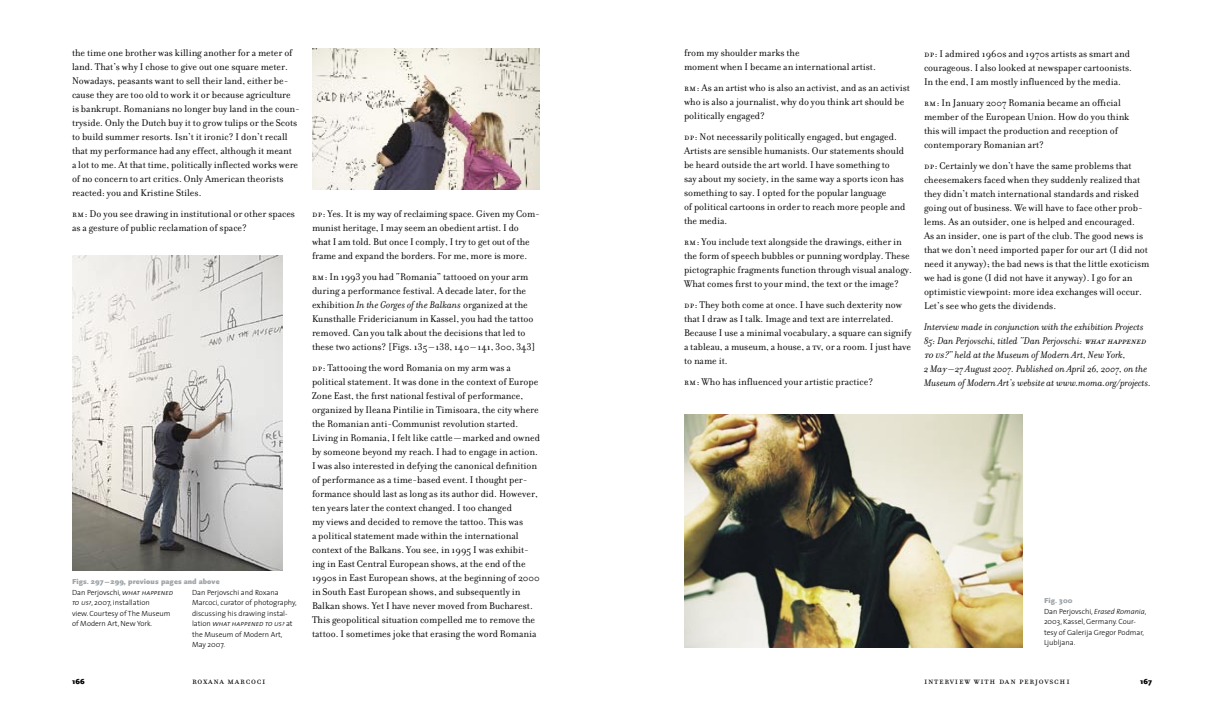
<style>
.page{position:relative;width:1224px;height:720px;background:#fff}
.page>*{position:absolute;margin:0;border:0;box-sizing:border-box;transform-origin:0 0}
.filosofia_text__space_before{font:10.5px/14px "Filosofia";color:#000}
.filosofia_text__space_before-2{font:italic 10.5px/14px "Filosofia";color:#000}
.t1{font:10.5px "Filosofia Small Caps";letter-spacing:.075em;color:#000}
.t2{font:300 7.5px/10.5px "The Sans";color:#000}
.t3{font:900 7.5px "Scala Sans";letter-spacing:.01em;color:#000}
.s1{font-family:"Filosofia Small Caps"}
.s2{font-family:"Scala Sans";font-weight:900;color:#9ea4a8}
.s3{font-family:"The Sans Light Caps";font-weight:400;font-style:italic}
.s4{font-style:italic}
</style>
<div class="page">
<img style="left:72px;top:255px;width:210px;height:315px">
<img style="left:684px;top:415px;width:338px;height:233px">
<img style="left:312px;top:48px;width:228px;height:142px">
<p class="filosofia_text__space_before" style="left:72px;top:46px;width:230px">the time one brother was killing another for a meter of land. That’s why I chose to give out one square meter.<br>Nowadays, peasants want to sell their land, either be&shy;cause they are too old to work it or because agriculture is bankrupt. Romanians no longer buy land in the coun&shy;tryside. Only the Dutch buy it to grow tulips or the Scots to build summer resorts. Isn’t it ironic? I don’t recall that my performance had any effect, although it meant<br>a lot to me. At that time, politically inflected works were of no concern to art critics. Only American theorists reacted: you and Kristine Stiles.</p>
<p class="filosofia_text__space_before" style="left:72px;top:207px;width:225px"><span class="s1">rm</span>: Do you see drawing in institutional or other spaces as a gesture of public reclamation of space?</p>
<p class="t2" style="left:72px;top:576px;width:149px"><span class="s2">Figs. 297 – 299, previous pages and above<br></span>Dan Perjovschi, <span class="s3">what happened<br>to us?</span>, 2007, installation<br>view. Courtesy of The Museum<br>of Modern Art, New York.</p>
<p class="t2" style="left:192px;top:587px;width:106px">Dan Perjovschi and Roxana<br>Marcoci, curator of photography, discussing his drawing instal&shy;lation <span class="s3">what happened to us?</span> at the Museum of Modern Art,<br>May 2007.</p>
<p class="filosofia_text__space_before" style="left:312px;top:207px;width:230px"><span class="s1">dp</span>: Yes. It is my way of reclaiming space. Given my Com&shy;munist heritage, I may seem an obedient artist. I do what I am told. But once I comply, I try to get out of the frame and expand the borders. For me, more is more.</p>
<p class="filosofia_text__space_before" style="left:312px;top:270px;width:225px"><span class="s1">rm</span>: In 1993 you had “Romania” tattooed on your arm during a performance festival. A decade later, for the exhibition <span class="s4">In the Gorges of the Balkans</span> organized at the Kunsthalle Fridericianum in Kassel, you had the tattoo removed. Can you talk about the decisions that led to these two actions? [Figs. 135 – 138, 140 – 141, 300, 343]</p>
<p class="filosofia_text__space_before" style="left:312px;top:361px;width:229px"><span class="s1">dp</span>: Tattooing the word Romania on my arm was a political statement. It was done in the context of Europe Zone East, the first national festival of performance, organized by Ileana Pintilie in Timisoara, the city where the Romanian anti-Communist revolution started.<br>Living in Romania, I felt like cattle — marked and owned by someone beyond my reach. I had to engage in action.<br>I was also interested in defying the canonical definition of performance as a time-based event. I thought per&shy;formance should last as long as its author did. However, ten years later the context changed. I too changed<br>my views and decided to remove the tattoo. This was<br>a political statement made within the international context of the Balkans. You see, in 1995 I was exhibit&shy;ing in East Central European shows, at the end of the 1990s in East European shows, at the beginning of 2000 in South East European shows, and subsequently in Balkan shows. Yet I have never moved from Bucharest.<br>This geopolitical situation compelled me to remove the tattoo. I sometimes joke that erasing the word Romania</p>
<p class="filosofia_text__space_before" style="left:684px;top:46px;width:193px">from my shoulder marks the<br>moment when I became an international artist.</p>
<p class="filosofia_text__space_before" style="left:684px;top:81px;width:227px"><span class="s1">rm</span>: As an artist who is also an activist, and as an activist who is also a journalist, why do you think art should be politically engaged?</p>
<p class="filosofia_text__space_before" style="left:684px;top:130px;width:223px"><span class="s1">dp</span>: Not necessarily politically engaged, but engaged.<br>Artists are sensible humanists. Our statements should be heard outside the art world. I have something to<br>say about my society, in the same way a sports icon has something to say. I opted for the popular language<br>of political cartoons in order to reach more people and the media.</p>
<p class="filosofia_text__space_before" style="left:684px;top:235px;width:230px"><span class="s1">rm</span>: You include text alongside the drawings, either in the form of speech bubbles or punning wordplay. These pictographic fragments function through visual analogy.<br>What comes first to your mind, the text or the image?</p>
<p class="filosofia_text__space_before" style="left:684px;top:298px;width:229px"><span class="s1">dp</span>: They both come at once. I have such dexterity now that I draw as I talk. Image and text are interrelated.<br>Because I use a minimal vocabulary, a square can signify a tableau, a museum, a house, a <span class="s1">tv</span>, or a room. I just have to name it.</p>
<p class="filosofia_text__space_before" style="left:684px;top:375px;width:191px"><span class="s1">rm</span>: Who has influenced your artistic practice?</p>
<p class="filosofia_text__space_before" style="left:924px;top:47px;width:210px"><span class="s1">dp</span>: I admired 1960s and 1970s artists as smart and courageous. I also looked at newspaper cartoonists.<br>In the end, I am mostly influenced by the media.</p>
<p class="filosofia_text__space_before" style="left:924px;top:96px;width:207px"><span class="s1">rm</span>: In January 2007 Romania became an official member of the European Union. How do you think this will impact the production and reception of contemporary Romanian art?</p>
<p class="filosofia_text__space_before" style="left:924px;top:159px;width:227px"><span class="s1">dp</span>: Certainly we don’t have the same problems that cheesemakers faced when they suddenly realized that they didn’t match international standards and risked going out of business. We will have to face other prob&shy;lems. As an outsider, one is helped and encouraged.<br>As an insider, one is part of the club. The good news is that we don’t need imported paper for our art (I did not need it anyway); the bad news is that the little exoticism we had is gone (I did not have it anyway). I go for an optimistic viewpoint: more idea exchanges will occur.<br>Let’s see who gets the dividends.</p>
<p class="filosofia_text__space_before-2" style="left:924px;top:320px;width:229px">Interview made in conjunction with the exhibition Projects 85: Dan Perjovschi, titled “Dan Perjovschi: <span class="s1">whathappened tous?</span>” held at the Museum of Modern Art, New York,<br>2 May – 27 August 2007. Published on April 26, 2007, on the Museum of Modern Art’s website at www.moma.org/projects.</p>
<p class="t2" style="left:1044px;top:595px;width:104px"><span class="s2">Fig. 300<br></span>Dan Perjovschi, <span class="s4">Erased Romania</span>,<br>2003, Kassel, Germany. Cour&shy;tesy of Galerija Gregor Podmar,<br>Ljubljana.</p>
<p class="t3" style="left:72px;top:677px;width:14px">166</p>
<p class="t1" style="left:192px;top:675px;width:75px">roxana marcoci</p>
<p class="t1" style="left:924px;top:675px;width:147px">interview with dan perjovschi</p>
<p class="t3" style="left:1140px;top:677px;width:13px">167</p>
</div>
